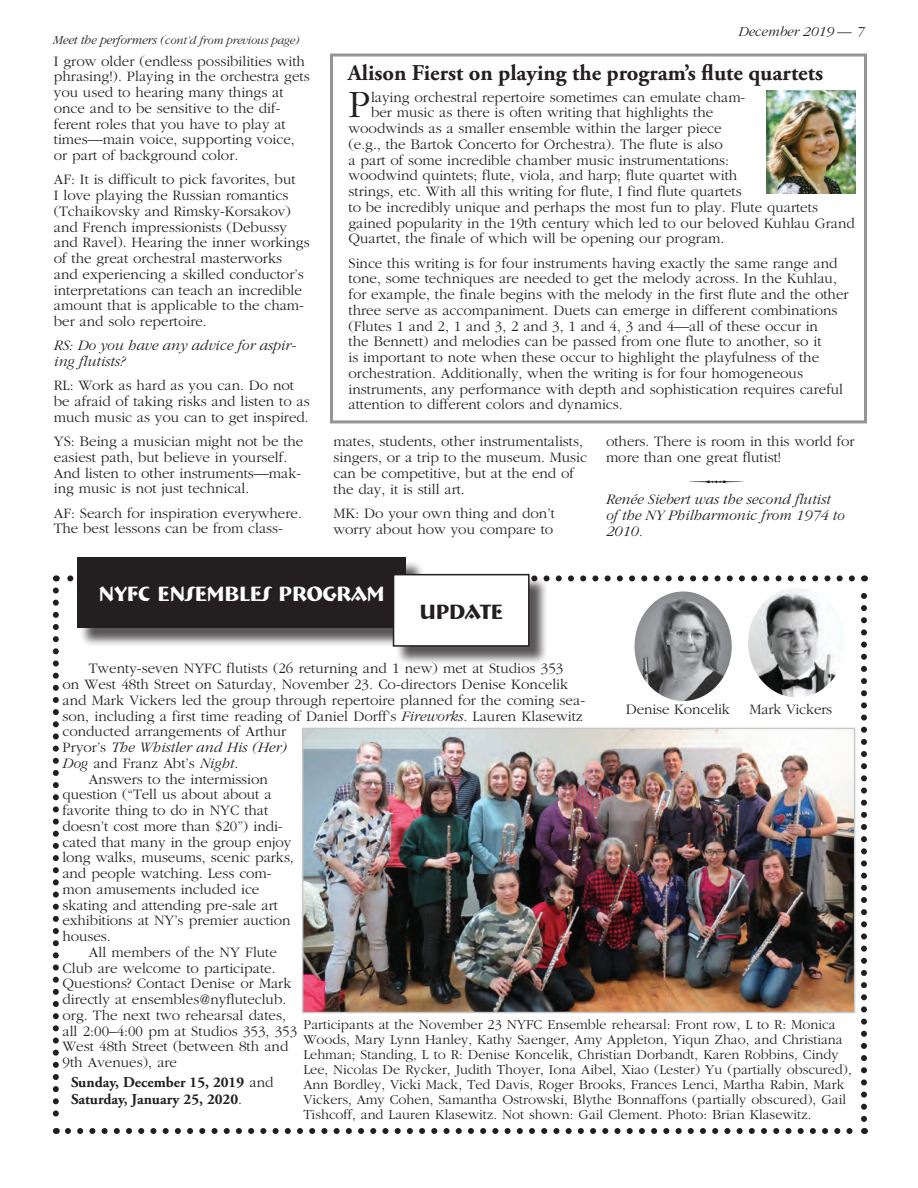
<style>
.page{position:relative;width:918px;height:1188px;background:#fff}
.page>*{position:absolute;margin:0;border:0;box-sizing:border-box;transform-origin:0 0}
.t1{font:300 40.35px "Garamond";color:#231f20}
.t2{font:700 22.5px "Adobe Garamond Pro";color:#231f20}
.t3{font:700 21px "Bremen BT";letter-spacing:-.01em;color:#fff}
.t4{font:700 21px "Bremen BT";letter-spacing:-.01em;color:#231f20}
.t5{font:300 15px/15.8px "Garamond";color:#231f20}
.t6{font:italic 300 15px/15.8px "Garamond";color:#231f20}
.t7{font:700 15px/16.5px "Adobe Garamond Pro";color:#231f20}
.t8{font:300 14.25px/15px "Garamond";color:#231f20}
.t9{font:italic 300 14.25px "Garamond";color:#231f20}
.t10{font:italic 300 12px "Garamond";letter-spacing:-.01em;color:#231f20}
.s1{font-size:12.75px}
.s2{font-style:italic}
.s3{font-style:normal}
.s4{font-family:"Garamond";font-weight:300}
</style>
<div class="page">
<div style="left:330px;top:54px;width:537px;height:369px;border:3px solid #939598"></div>
<svg style="left:68px;top:1128px;width:785px;height:6px"></svg>
<svg style="left:53px;top:590px;width:6px;height:544px"></svg>
<svg style="left:861px;top:575px;width:6px;height:544px"></svg>
<svg style="left:56px;top:575px;width:796px;height:6px"></svg>
<div style="left:79px;top:560px;width:346px;height:87px;background:#231f20;opacity:.75"></div>
<div style="left:77px;top:558px;width:329px;height:70px;background:#231f20"></div>
<div style="left:395px;top:576px;width:153px;height:89px;background:#231f20;opacity:.75"></div>
<div style="left:394px;top:575px;width:135px;height:71px;background:#fff"></div>
<div style="left:393px;top:574px;width:137px;height:73px;border:2px solid #231f20"></div>
<img style="left:635px;top:591px;width:97px;height:110px">
<img style="left:748px;top:588px;width:89px;height:109px">
<img style="left:304px;top:730px;width:549px;height:281px">
<div style="left:302px;top:728px;width:553px;height:285px;border:1px solid #c7c8ca"></div>
<img style="left:766px;top:90px;width:89px;height:104px">
<p class="t10" style="left:53px;top:34px;width:248px"><span class="s1">Meet the performers (</span>cont’d from previous page)</p>
<p class="t5" style="left:54px;top:53px;width:257px">I grow older (endless possibilities with phrasing!). Playing in the orchestra gets you used to hearing many things at once and to be sensitive to the dif&shy;ferent roles that you have to play at times—main voice, supporting voice, or part of background color.</p>
<p class="t5" style="left:54px;top:172px;width:257px">AF: It is difficult to pick favorites, but<br>I love playing the Russian romantics (Tchaikovsky and Rimsky-Korsakov) and French impressionists (Debussy and Ravel). Hearing the inner workings of the great orchestral masterworks and experiencing a skilled conductor’s interpretations can teach an incredible amount that is applicable to the cham&shy;ber and solo repertoire.</p>
<p class="t6" style="left:54px;top:338px;width:244px">RS: Do you have any advice for aspir&shy;ing flutists?</p>
<p class="t5" style="left:54px;top:378px;width:257px">RL: Work as hard as you can. Do not be afraid of taking risks and listen to as much music as you can to get inspired.</p>
<p class="t5" style="left:54px;top:434px;width:251px">YS: Being a musician might not be the easiest path, but believe in yourself.<br>And listen to other instruments—mak&shy;ing music is not just technical.</p>
<p class="t5" style="left:54px;top:505px;width:250px">AF: Search for inspiration everywhere.<br>The best lessons can be from class-</p>
<p class="t9" style="left:738px;top:24px;width:127px">December 2019 — 7</p>
<h2 class="t2" style="left:348px;top:60px;width:477px">Alison Fierst on playing the program’s flute quartets</h2>
<h1 class="t1" style="left:349px;top:83px;width:24px">P</h1>
<p class="t5" style="left:371px;top:89px;width:376px">laying orchestral repertoire sometimes can emulate cham-</p>
<p class="t5" style="left:371px;top:105px;width:344px">ber music as there is often writing that highlights the</p>
<p class="t5" style="left:349px;top:121px;width:375px">woodwinds as a smaller ensemble within the larger piece</p>
<p class="t5" style="left:349px;top:137px;width:376px">(e.g., the Bartok Concerto for Orchestra). The flute is also</p>
<p class="t5" style="left:349px;top:152px;width:382px">a part of some incredible chamber music instrumentations:</p>
<p class="t5" style="left:349px;top:168px;width:390px">woodwind quintets; flute, viola, and harp; flute quartet with</p>
<p class="t5" style="left:349px;top:184px;width:395px">strings, etc. With all this writing for flute, I find flute quartets</p>
<p class="t5" style="left:349px;top:200px;width:471px">to be incredibly unique and perhaps the most fun to play. Flute quartets</p>
<p class="t5" style="left:349px;top:215px;width:508px">gained popularity in the 19th century which led to our beloved Kuhlau Grand</p>
<p class="t5" style="left:349px;top:231px;width:377px">Quartet, the finale of which will be opening our program.</p>
<p class="t5" style="left:349px;top:255px;width:502px">Since this writing is for four instruments having exactly the same range and tone, some techniques are needed to get the melody across. In the Kuhlau, for example, the finale begins with the melody in the first flute and the other three serve as accompaniment. Duets can emerge in different combinations (Flutes 1 and 2, 1 and 3, 2 and 3, 1 and 4, 3 and 4—all of these occur in<br>the Bennett) and melodies can be passed from one flute to another, so it<br>is important to note when these occur to highlight the playfulness of the orchestration. Additionally, when the writing is for four homogeneous instruments, any performance with depth and sophistication requires careful attention to different colors and dynamics.</p>
<p class="t5" style="left:333px;top:434px;width:255px">mates, students, other instrumentalists, singers, or a trip to the museum. Music can be competitive, but at the end of the day, it is still art.</p>
<p class="t5" style="left:333px;top:506px;width:223px">MK: Do your own thing and don’t worry about how you compare to</p>
<p class="t5" style="left:606px;top:434px;width:250px">others. There is room in this world for more than one great flutist!</p>
<p class="t6" style="left:606px;top:492px;width:240px">Renée Siebert was the second flutist of the NY Philharmonic from 1974 to<br>2010.</p>
<h3 class="t3" style="left:98px;top:581px;width:288px">NYFC ENSEMBLES PROGRAM</h3>
<h3 class="t4" style="left:420px;top:598px;width:85px">UPDATE</h3>
<p class="t5" style="left:89px;top:661px;width:476px">Twenty-seven NYFC flutists (26 returning and 1 new) met at Studios 353</p>
<p class="t5" style="left:63px;top:677px;width:507px">on West 48th Street on Saturday, November 23. Co-directors Denise Koncelik</p>
<p class="t5" style="left:63px;top:693px;width:524px">and Mark Vickers led the group through repertoire planned for the coming sea-</p>
<p class="t5" style="left:63px;top:708px;width:522px">son, including a first time reading of Daniel Dorff’s <span class="s2">Fireworks</span>. Lauren Klasewitz</p>
<p class="t5" style="left:63px;top:724px;width:225px">conducted arrangements of Arthur</p>
<p class="t6" style="left:63px;top:740px;width:226px"><span class="s3">Pryor’s</span> The Whistler and His (Her)</p>
<p class="t5" style="left:63px;top:756px;width:177px"><span class="s2">Dog</span> and Franz Abt’s <span class="s2">Night</span>.</p>
<p class="t5" style="left:89px;top:771px;width:180px">Answers to the intermission</p>
<p class="t5" style="left:63px;top:787px;width:211px">question (“Tell us about about a</p>
<p class="t5" style="left:63px;top:803px;width:207px">favorite thing to do in NYC that</p>
<p class="t5" style="left:63px;top:819px;width:222px">doesn’t cost more than $20”) indi-</p>
<p class="t5" style="left:63px;top:834px;width:230px">cated that many in the group enjoy</p>
<p class="t5" style="left:63px;top:850px;width:233px">long walks, museums, scenic parks,</p>
<p class="t5" style="left:63px;top:866px;width:211px">and people watching. Less com-</p>
<p class="t5" style="left:63px;top:882px;width:198px">mon amusements included ice</p>
<p class="t5" style="left:63px;top:897px;width:217px">skating and attending pre-sale art</p>
<p class="t5" style="left:63px;top:913px;width:229px">exhibitions at NY’s premier auction</p>
<p class="t5" style="left:63px;top:929px;width:50px">houses.</p>
<p class="t5" style="left:89px;top:945px;width:190px">All members of the NY Flute</p>
<p class="t5" style="left:63px;top:960px;width:215px">Club are welcome to participate.</p>
<p class="t5" style="left:63px;top:976px;width:231px">Questions? Contact Denise or Mark</p>
<p class="t5" style="left:63px;top:992px;width:225px">directly at ensembles@nyfluteclub.</p>
<p class="t5" style="left:63px;top:1008px;width:225px">org. The next two rehearsal dates,</p>
<p class="t5" style="left:63px;top:1023px;width:236px">all 2:00–4:00 pm at Studios 353, 353</p>
<p class="t5" style="left:63px;top:1039px;width:227px">West 48th Street (between 8th and</p>
<p class="t5" style="left:63px;top:1055px;width:116px">9th Avenues), are</p>
<p class="t7" style="left:71px;top:1074px;width:204px">Sunday, December 15, 2019 <span class="s4">and<br></span>Saturday, January 25, 2020<span class="s4">.</span></p>
<p class="t5" style="left:626px;top:702px;width:106px">Denise Koncelik</p>
<p class="t5" style="left:750px;top:702px;width:84px">Mark Vickers</p>
<p class="t8" style="left:303px;top:1018px;width:550px">Participants at the November 23 NYFC Ensemble rehearsal: Front row, L to R: Monica Woods, Mary Lynn Hanley, Kathy Saenger, Amy Appleton, Yiqun Zhao, and Christiana Lehman; Standing, L to R: Denise Koncelik, Christian Dorbandt, Karen Robbins, Cindy Lee, Nicolas De Rycker, Judith Thoyer, Iona Aibel, Xiao (Lester) Yu (partially obscured), Ann Bordley, Vicki Mack, Ted Davis, Roger Brooks, Frances Lenci, Martha Rabin, Mark Vickers, Amy Cohen, Samantha Ostrowski, Blythe Bonnaffons (partially obscured), Gail Tishcoff, and Lauren Klasewitz. Not shown: Gail Clement. Photo: Brian Klasewitz.</p>
</div>
